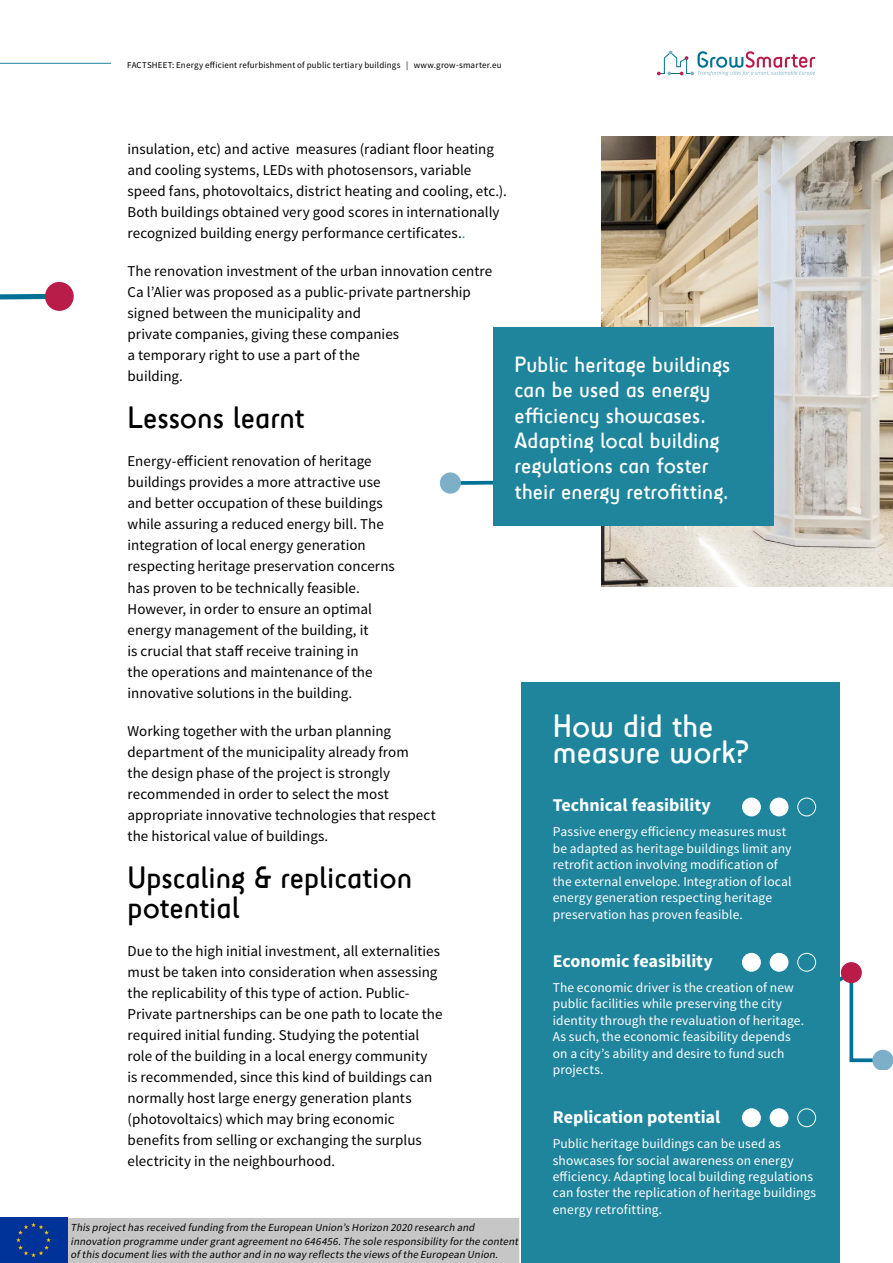
<style>
.page{position:relative;width:893px;height:1263px;background:#fff}
.page>*{position:absolute;margin:0;border:0;box-sizing:border-box;transform-origin:0 0}
.t1{font:33px/25.5px "Sci Fly Sans";color:#fff}
.t2{font:31.5px/30px "Sci Fly Sans";color:#000}
.t3{font:22.5px/25.5px "Sci Fly Sans";color:#fff}
.t4{font:700 18px "Source Sans Pro";color:#fff}
.t5{font:15px/21px "Source Sans Pro";letter-spacing:.005em;color:#000}
.t6{font:13.5px/16.5px "Source Sans Pro";letter-spacing:.005em;color:#fff}
.t7{font:italic 10.8px/13.5px "Source Sans Pro";color:#000}
.t8{font:9px "Source Sans Pro";letter-spacing:.02em;color:#000}
.s1{color:#009ed4}
</style>
<div class="page">
<div style="left:521px;top:682px;width:319px;height:581px;background:#1f859d"></div>
<svg style="left:439px;top:472px;width:54px;height:22px"></svg>
<svg style="left:0;top:281px;width:74px;height:30px"></svg>
<img style="left:602px;top:136px;width:291px;height:451px">
<div style="left:493px;top:328px;width:281px;height:198px;background:#1f859d"></div>
<hr style="left:0;top:63px;width:111px;height:1px;background:#1f859d">
<svg style="left:657px;top:51px;width:158px;height:25px"></svg>
<svg style="left:840px;top:962px;width:53px;height:107px"></svg>
<div style="left:841px;top:962px;width:21px;height:21px;background:#b91c49;border-radius:50%"></div>
<div style="left:742px;top:798px;width:18px;height:18px;background:#fff;border-radius:50%"></div>
<div style="left:742px;top:798px;width:19px;height:18px;border:1px solid #fff;border-radius:50%"></div>
<div style="left:770px;top:798px;width:18px;height:18px;background:#fff;border-radius:50%"></div>
<div style="left:770px;top:798px;width:18px;height:18px;border:1px solid #fff;border-radius:50%"></div>
<div style="left:797px;top:798px;width:19px;height:18px;border:1px solid #fff;border-radius:50%"></div>
<div style="left:742px;top:953px;width:18px;height:18px;background:#fff;border-radius:50%"></div>
<div style="left:742px;top:953px;width:19px;height:18px;border:1px solid #fff;border-radius:50%"></div>
<div style="left:770px;top:953px;width:18px;height:18px;background:#fff;border-radius:50%"></div>
<div style="left:770px;top:953px;width:18px;height:18px;border:1px solid #fff;border-radius:50%"></div>
<div style="left:797px;top:953px;width:19px;height:18px;border:1px solid #fff;border-radius:50%"></div>
<div style="left:742px;top:1109px;width:18px;height:18px;background:#fff;border-radius:50%"></div>
<div style="left:742px;top:1108px;width:19px;height:19px;border:1px solid #fff;border-radius:50%"></div>
<div style="left:770px;top:1109px;width:18px;height:18px;background:#fff;border-radius:50%"></div>
<div style="left:770px;top:1108px;width:18px;height:19px;border:1px solid #fff;border-radius:50%"></div>
<div style="left:797px;top:1108px;width:19px;height:19px;border:1px solid #fff;border-radius:50%"></div>
<div style="left:0;top:1217px;width:520px;height:46px;background:#c6c6c6"></div>
<img style="left:0;top:1218px;width:68px;height:45px">
<p class="t8" style="left:127px;top:59px;width:376px">FACTSHEET: Energy efficient refurbishment of public tertiary buildings | www.grow-smarter.eu</p>
<p class="t5" style="left:128px;top:139px;width:381px">insulation, etc) and active measures (radiant floor heating and cooling systems, LEDs with photosensors, variable speed fans, photovoltaics, district heating and cooling, etc.).<br>Both buildings obtained very good scores in internationally recognized building energy performance certificates.<span class="s1">.</span></p>
<p class="t5" style="left:128px;top:261px;width:366px">The renovation investment of the urban innovation centre Ca l’Alier was proposed as a public-private partnership signed between the municipality and<br>private companies, giving these companies<br>a temporary right to use a part of the<br>building.</p>
<h2 class="t2" style="left:128px;top:403px;width:179px">Lessons learnt</h2>
<p class="t5" style="left:128px;top:451px;width:269px">Energy-efficient renovation of heritage buildings provides a more attractive use and better occupation of these buildings while assuring a reduced energy bill. The integration of local energy generation respecting heritage preservation concerns has proven to be technically feasible.<br>However, in order to ensure an optimal energy management of the building, it<br>is crucial that staff receive training in<br>the operations and maintenance of the innovative solutions in the building.</p>
<p class="t5" style="left:128px;top:720px;width:310px">Working together with the urban planning department of the municipality already from<br>the design phase of the project is strongly recommended in order to select the most appropriate innovative technologies that respect the historical value of buildings.</p>
<h2 class="t2" style="left:128px;top:862px;width:286px">Upscaling &amp; replication potential</h2>
<p class="t5" style="left:128px;top:940px;width:316px">Due to the high initial investment, all externalities must be taken into consideration when assessing the replicability of this type of action. Public-Private partnerships can be one path to locate the required initial funding. Studying the potential role of the building in a local energy community<br>is recommended, since this kind of buildings can normally host large energy generation plants (photovoltaics) which may bring economic benefits from selling or exchanging the surplus electricity in the neighbourhood.</p>
<h3 class="t3" style="left:514px;top:351px;width:217px">Public heritage buildings can be used as energy efficiency showcases.<br>Adapting local building regulations can foster their energy retrofitting.</h3>
<h1 class="t1" style="left:553px;top:713px;width:198px">How did the measure work?</h1>
<p class="t4" style="left:553px;top:794px;width:160px">Technical feasibility</p>
<p class="t6" style="left:553px;top:824px;width:240px">Passive energy efficiency measures must be adapted as heritage buildings limit any retrofit action involving modification of the external envelope. Integration of local energy generation respecting heritage preservation has proven feasible.</p>
<p class="t4" style="left:553px;top:949px;width:162px">Economic feasibility</p>
<p class="t6" style="left:553px;top:979px;width:253px">The economic driver is the creation of new public facilities while preserving the city identity through the revaluation of heritage.<br>As such, the economic feasibility depends on a city’s ability and desire to fund such projects.</p>
<p class="t4" style="left:553px;top:1105px;width:169px">Replication potential</p>
<p class="t6" style="left:553px;top:1135px;width:265px">Public heritage buildings can be used as showcases for social awareness on energy efficiency. Adapting local building regulations can foster the replication of heritage buildings energy retrofitting.</p>
<p class="t7" style="left:71px;top:1221px;width:451px">This projecthas received funding from the European Union’s Horizon 2020 research and innovation programme undergrantagreementno 646456.The sole responsibility forthe content ofthis documentlies with the authorand in no way reflects the views ofthe European Union.</p>
</div>
